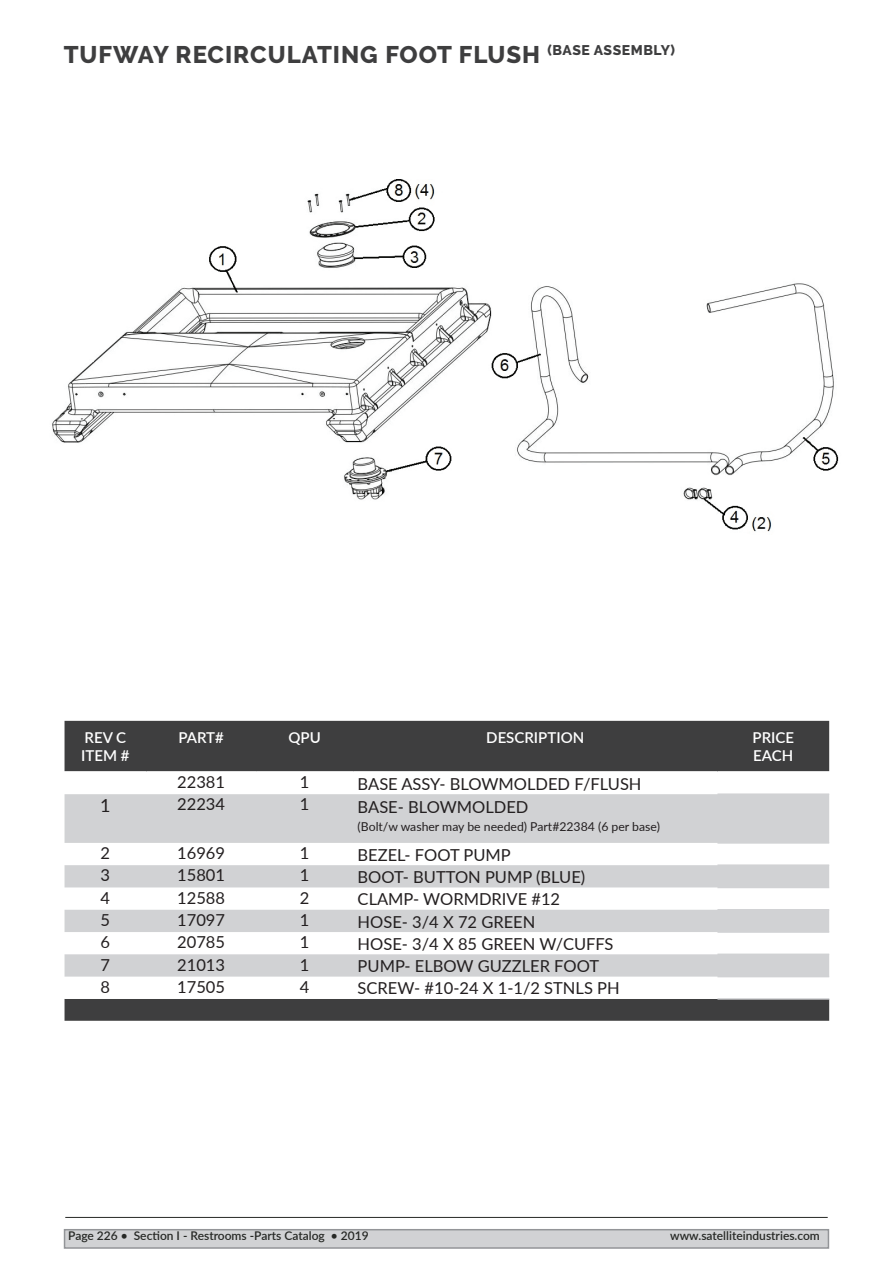
<style>
.page{position:relative;width:893px;height:1263px;background:#fff}
.page>*{position:absolute;margin:0;border:0;box-sizing:border-box;transform-origin:0 0}
.t1{font:800 24px "Raleway";letter-spacing:.04em;color:#3e3e3f}
.t2{font:18px "Lato";color:#231f20}
.t3{font:16.5px "Lato";color:#231f20}
.t4{font:600 15px/18px "Lato";color:#fff}
.t5{font:12.3px "Lato";color:#231f20}
.t6{font:600 12px "Lato";color:#262825}
</style>
<div class="page">
<img style="left:52px;top:179px;width:787px;height:353px">
<div style="left:65px;top:721px;width:764px;height:300px;background:#3e3e3f"></div>
<svg style="left:65px;top:773px;width:764px;height:226px"></svg>
<svg style="left:65px;top:794px;width:764px;height:182px;fill:#d1d2d4"></svg>
<hr style="left:717px;top:793px;width:112px;height:2px;background:#d1d2d4">
<hr style="left:717px;top:842px;width:112px;height:2px;background:#d1d2d4">
<hr style="left:717px;top:864px;width:112px;height:2px;background:#d1d2d4">
<hr style="left:717px;top:887px;width:112px;height:1px;background:#d1d2d4">
<hr style="left:717px;top:909px;width:112px;height:1px;background:#d1d2d4">
<hr style="left:717px;top:931px;width:112px;height:2px;background:#d1d2d4">
<hr style="left:717px;top:953px;width:112px;height:2px;background:#d1d2d4">
<hr style="left:717px;top:976px;width:112px;height:1px;background:#d1d2d4">
<hr style="left:717px;top:998px;width:112px;height:2px;background:#d1d2d4">
<hr style="left:64px;top:771px;width:82px;height:2px;background:#fff">
<hr style="left:146px;top:771px;width:110px;height:2px;background:#fff">
<hr style="left:256px;top:771px;width:97px;height:2px;background:#fff">
<hr style="left:353px;top:771px;width:364px;height:2px;background:#fff">
<hr style="left:717px;top:771px;width:113px;height:2px;background:#fff">
<div style="left:65px;top:1230px;width:763px;height:18px;background:#d1d2d4"></div>
<hr style="left:65px;top:1217px;width:763px;height:1px;background:#262825">
<div style="left:64px;top:1229px;width:765px;height:20px;border:2px solid #939598"></div>
<h1 class="t1" style="left:64px;top:41px;width:613px">TUFWAY RECIRCULATING FOOT FLUSH <sup>(BASE</sup> <sup>ASSEMBLY)</sup></h1>
<p class="t4" style="left:81px;top:728px;width:50px">REV C<br>ITEM #</p>
<p class="t4" style="left:178px;top:728px;width:47px">PART#</p>
<p class="t4" style="left:288px;top:728px;width:34px">QPU</p>
<p class="t4" style="left:486px;top:728px;width:99px">DESCRIPTION</p>
<p class="t4" style="left:752px;top:728px;width:43px">PRICE<br>EACH</p>
<p class="t3" style="left:177px;top:770px;width:49px">22381</p>
<p class="t3" style="left:300px;top:770px;width:11px">1</p>
<p class="t3" style="left:358px;top:772px;width:285px">BASE ASSY- BLOWMOLDED F/FLUSH</p>
<p class="t2" style="left:100px;top:792px;width:12px">1</p>
<p class="t3" style="left:177px;top:793px;width:49px">22234</p>
<p class="t3" style="left:300px;top:793px;width:11px">1</p>
<p class="t3" style="left:358px;top:795px;width:172px">BASE- BLOWMOLDED</p>
<p class="t5" style="left:358px;top:818px;width:304px">(Bolt/w washer may be needed) Part#22384 (6 per base)</p>
<p class="t3" style="left:101px;top:841px;width:11px">2</p>
<p class="t3" style="left:177px;top:841px;width:49px">16969</p>
<p class="t3" style="left:300px;top:841px;width:11px">1</p>
<p class="t3" style="left:358px;top:843px;width:155px">BEZEL- FOOT PUMP</p>
<p class="t3" style="left:101px;top:864px;width:11px">3</p>
<p class="t3" style="left:177px;top:864px;width:49px">15801</p>
<p class="t3" style="left:300px;top:864px;width:11px">1</p>
<p class="t3" style="left:358px;top:865px;width:229px">BOOT- BUTTON PUMP (BLUE)</p>
<p class="t3" style="left:101px;top:886px;width:11px">4</p>
<p class="t3" style="left:177px;top:886px;width:49px">12588</p>
<p class="t3" style="left:300px;top:886px;width:11px">2</p>
<p class="t3" style="left:358px;top:887px;width:204px">CLAMP- WORMDRIVE #12</p>
<p class="t3" style="left:101px;top:908px;width:11px">5</p>
<p class="t3" style="left:177px;top:908px;width:49px">17097</p>
<p class="t3" style="left:300px;top:908px;width:11px">1</p>
<p class="t3" style="left:358px;top:910px;width:179px">HOSE- 3/4 X 72 GREEN</p>
<p class="t3" style="left:101px;top:930px;width:11px">6</p>
<p class="t3" style="left:177px;top:930px;width:49px">20785</p>
<p class="t3" style="left:300px;top:930px;width:11px">1</p>
<p class="t3" style="left:358px;top:932px;width:257px">HOSE- 3/4 X 85 GREEN W/CUFFS</p>
<p class="t3" style="left:101px;top:953px;width:11px">7</p>
<p class="t3" style="left:177px;top:953px;width:49px">21013</p>
<p class="t3" style="left:300px;top:953px;width:11px">1</p>
<p class="t3" style="left:358px;top:954px;width:243px">PUMP- ELBOW GUZZLER FOOT</p>
<p class="t3" style="left:101px;top:975px;width:11px">8</p>
<p class="t3" style="left:177px;top:975px;width:49px">17505</p>
<p class="t3" style="left:300px;top:975px;width:11px">4</p>
<p class="t3" style="left:358px;top:977px;width:264px">SCREW- #10-24 X 1-1/2 STNLS PH</p>
<p class="t6" style="left:68px;top:1227px;width:302px">Page 226 • Section I - Restrooms -Parts Catalog • 2019</p>
<p class="t6" style="left:670px;top:1227px;width:151px">www.satelliteindustries.com</p>
</div>
